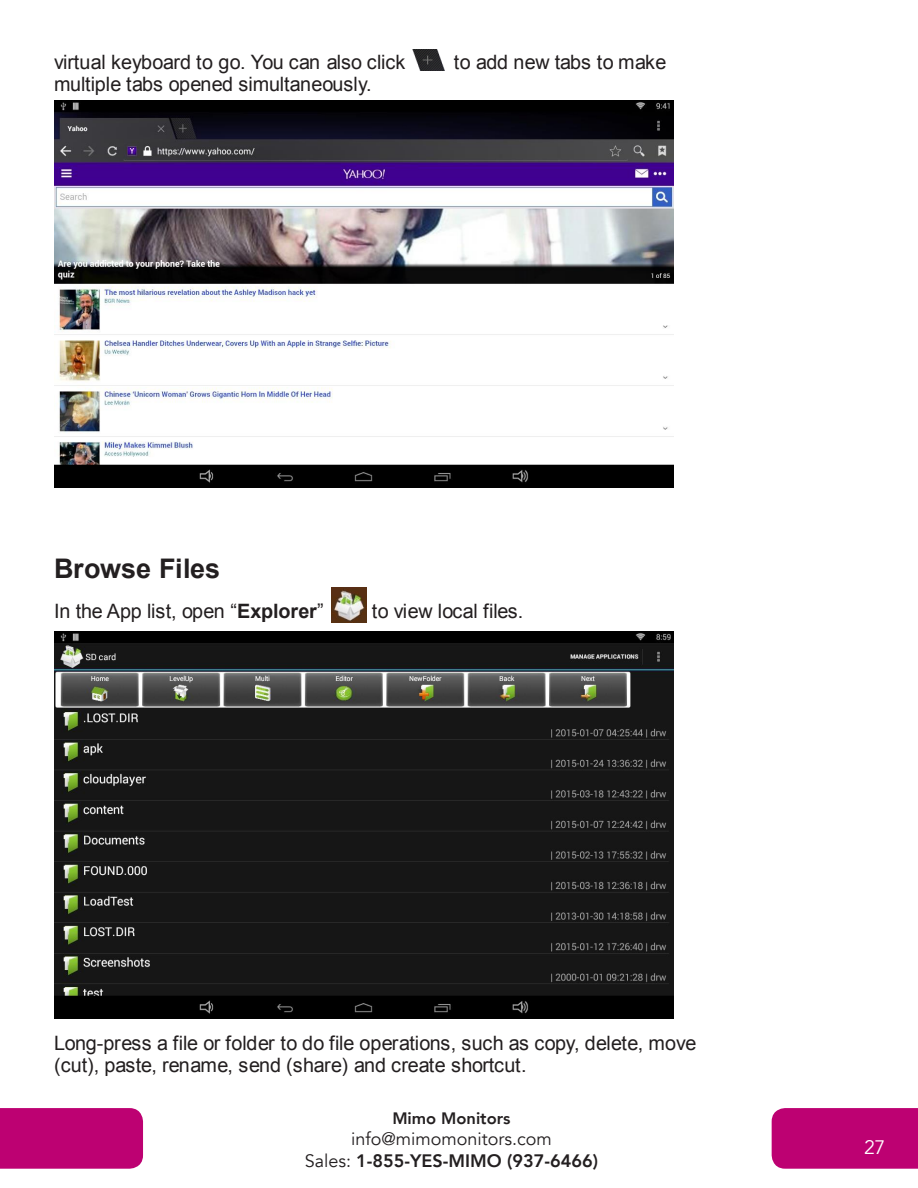
<style>
.page{position:relative;width:918px;height:1188px;background:#fff}
.page>*{position:absolute;margin:0;border:0;box-sizing:border-box;transform-origin:0 0}
.t1{font:700 27px "Arial";color:#231f20}
.t2{font:19.8px/22.2px "Arial";letter-spacing:-.01em;color:#231f20}
.Blue_Header{font:19.5px "Avenir";color:#fff}
.t3{font:18px/21.6px "Avenir";color:#231f20;text-align:center}
.t4{font:800 16.5px "Avenir";color:#231f20}
.s1{font-style:inherit}
.s2{font-weight:700}
.s3{font-weight:800}
</style>
<div class="page">
<div style="left:772px;top:1108px;width:146px;height:61px;background:#bd0172"></div>
<div style="left:0;top:1108px;width:143px;height:61px;background:#bd0172"></div>
<img style="left:54px;top:100px;width:619px;height:387px">
<img style="left:54px;top:631px;width:619px;height:387px">
<img style="left:412px;top:49px;width:32px;height:22px">
<img style="left:332px;top:588px;width:34px;height:34px">
<p class="t2" style="left:54px;top:51px;width:353px">virtual keyboard to go. You can also click</p>
<p class="t2" style="left:454px;top:51px;width:214px">to add new tabs to make</p>
<p class="t2" style="left:54px;top:73px;width:319px">multiple tabs opened simultaneously.</p>
<p class="t1" style="left:54px;top:551px;width:168px">Browse Files</p>
<p class="t2" style="left:54px;top:600px;width:271px">In the App list, open <span class="s1">“</span><span class="s2">Explorer</span><span class="s1">”</span></p>
<p class="t2" style="left:372px;top:600px;width:153px">to view local files.</p>
<p class="t2" style="left:54px;top:1032px;width:644px">Long-press a file or folder to do file operations, such as copy, delete, move (cut), paste, rename, send (share) and create shortcut.</p>
<p class="t4" style="left:392px;top:1105px;width:120px">Mimo Monitors</p>
<p class="t3" style="left:305px;top:1129px;width:295px">info@mimomonitors.com<br>Sales: <span class="s3">1-855-YES-MIMO (937-6466)</span></p>
<p class="Blue_Header" style="left:864px;top:1135px;width:23px">27</p>
</div>
